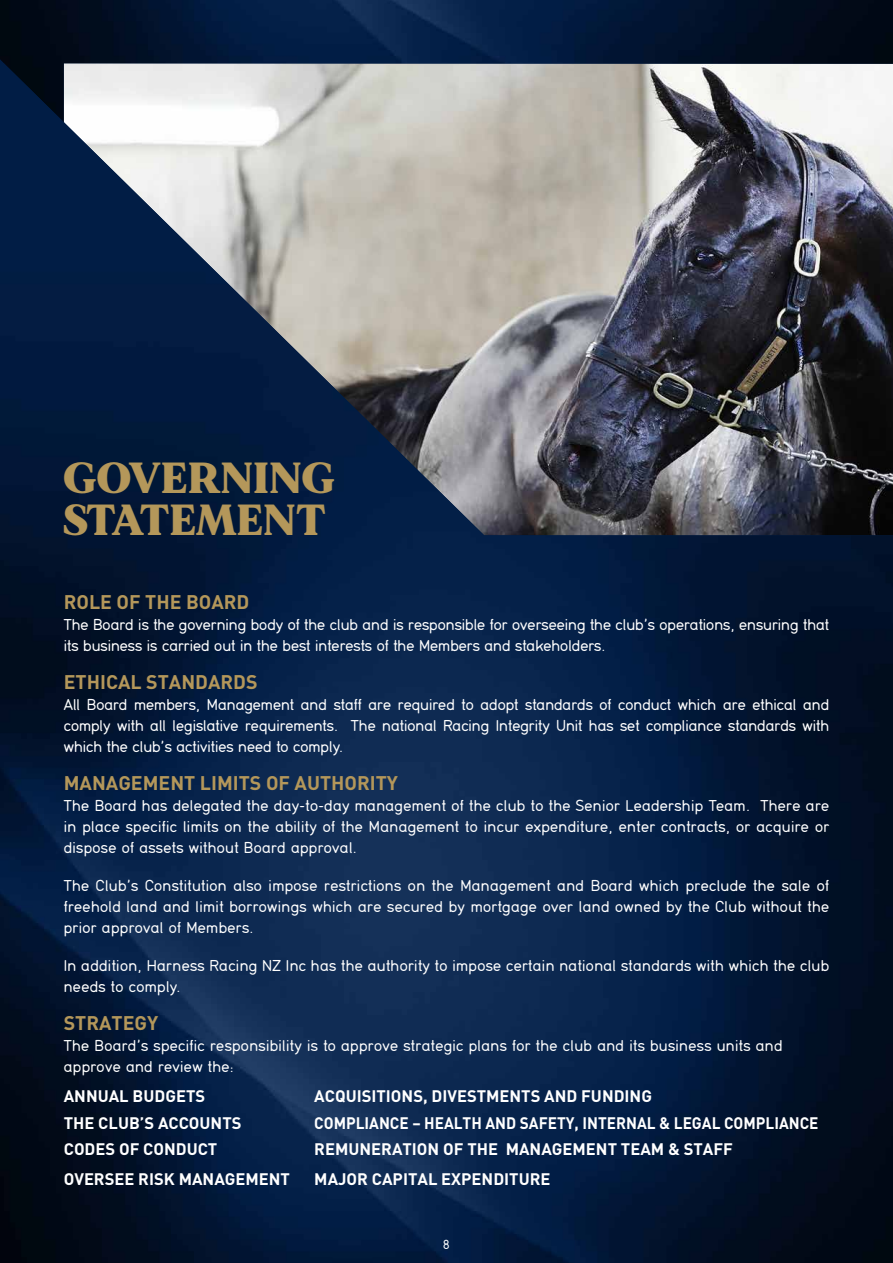
<style>
.page{position:relative;width:893px;height:1263px;background:#fff}
.page>*{position:absolute;margin:0;border:0;box-sizing:border-box;transform-origin:0 0}
.t1{font:900 43.5px/42px "MADE Mirage";color:#b4975a}
.t2{font:700 19.5px "DIN";color:#b4975a}
.t3{font:16.5px/21px "Din 16";letter-spacing:.02em;color:#fff;text-align:justify}
.t4{font:16.5px/21px "Din 16";color:#fff}
.t5{font:700 16.5px "DIN";color:#fff}
.t6{font:700 16.5px "DIN";color:#fff;scale:.93 1}
.t7{font:13.5px "Din 16";color:#fff}
</style>
<div class="page">
<img style="left:0;top:0;width:893px;height:59px">
<img style="left:0;top:59px;width:893px;height:1204px">
<h1 class="t1" style="left:64px;top:457px;width:272px">GOVERNING<br>STATEMENT</h1>
<p class="t2" style="left:64px;top:589px;width:187px">ROLE OF THE BOARD</p>
<p class="t4" style="left:64px;top:614px;width:767px">The Board is the governing body of the club and is responsible for overseeing the club’s operations, ensuring that its business is carried out in the best interests of the Members and stakeholders.</p>
<p class="t2" style="left:64px;top:669px;width:195px">ETHICAL STANDARDS</p>
<p class="t3" style="left:64px;top:694px;width:767px">All Board members, Management and staff are required to adopt standards of conduct which are ethical and comply with all legislative requirements. The national Racing Integrity Unit has set compliance standards with which the club’s activities need to comply.</p>
<p class="t2" style="left:64px;top:770px;width:336px">MANAGEMENT LIMITS OF AUTHORITY</p>
<p class="t3" style="left:64px;top:795px;width:767px">The Board has delegated the day-to-day management of the club to the Senior Leadership Team. There are in place specific limits on the ability of the Management to incur expenditure, enter contracts, or acquire or dispose of assets without Board approval.</p>
<p class="t3" style="left:64px;top:875px;width:767px">The Club’s Constitution also impose restrictions on the Management and Board which preclude the sale of freehold land and limit borrowings which are secured by mortgage over land owned by the Club without the prior approval of Members.</p>
<p class="t3" style="left:64px;top:955px;width:767px">In addition, Harness Racing NZ Inc has the authority to impose certain national standards with which the club needs to comply.</p>
<p class="t2" style="left:64px;top:1010px;width:96px">STRATEGY</p>
<p class="t3" style="left:64px;top:1035px;width:720px">The Board’s specific responsibility is to approve strategic plans for the club and its business units and approve and review the:</p>
<p class="t5" style="left:64px;top:1086px;width:143px">ANNUAL BUDGETS</p>
<p class="t5" style="left:314px;top:1086px;width:339px">ACQUISITIONS, DIVESTMENTS AND FUNDING</p>
<p class="t5" style="left:64px;top:1112px;width:179px">THE CLUB’S ACCOUNTS</p>
<p class="t6" style="left:314px;top:1112px;width:544px">COMPLIANCE – HEALTH AND SAFETY, INTERNAL &amp; LEGAL COMPLIANCE</p>
<p class="t5" style="left:64px;top:1139px;width:155px">CODES OF CONDUCT</p>
<p class="t5" style="left:314px;top:1139px;width:420px">REMUNERATION OF THE MANAGEMENT TEAM &amp; STAFF</p>
<p class="t5" style="left:64px;top:1168px;width:228px">OVERSEE RISK MANAGEMENT</p>
<p class="t5" style="left:314px;top:1168px;width:238px">MAJOR CAPITAL EXPENDITURE</p>
<p class="t7" style="left:443px;top:1237px;width:8px">8</p>
</div>
